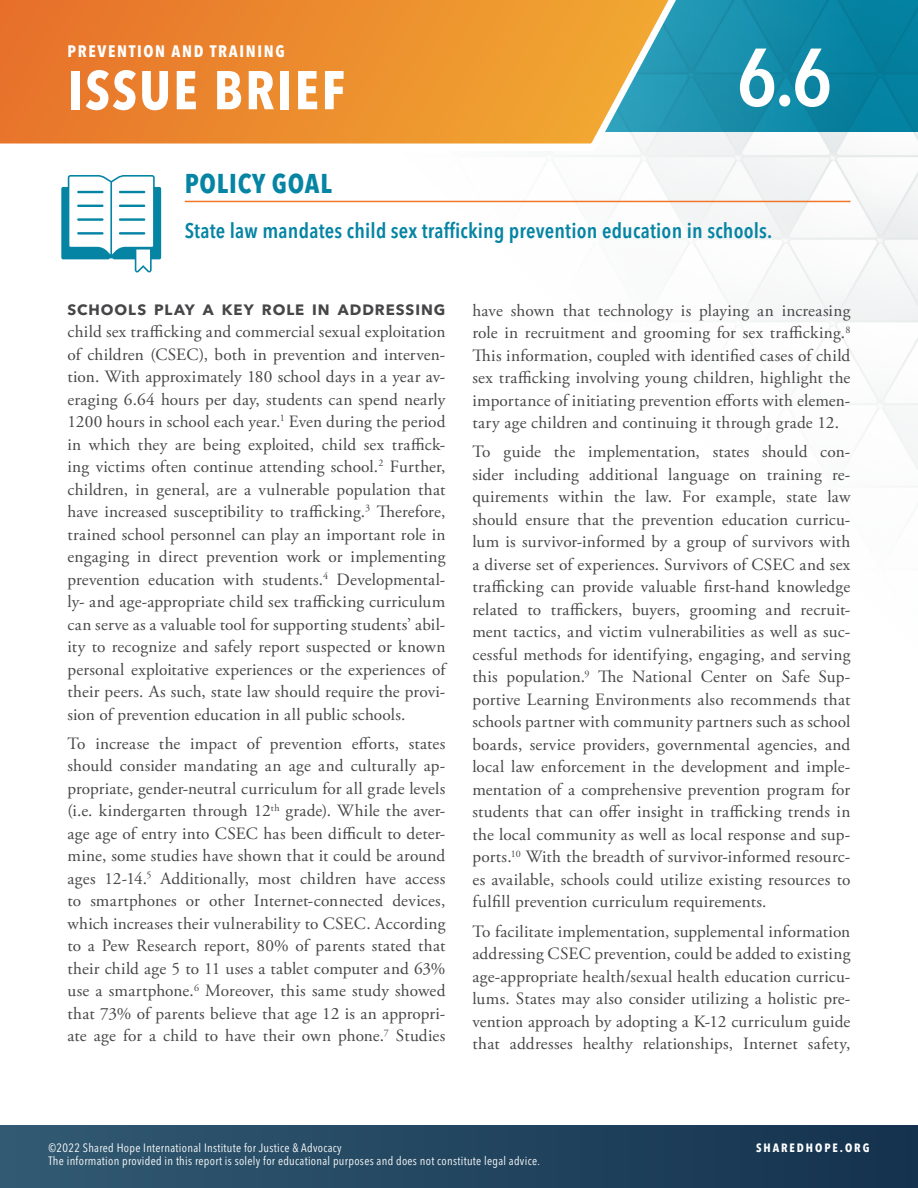
<style>
.page{position:relative;width:918px;height:1188px;background:#fff}
.page>*{position:absolute;margin:0;border:0;box-sizing:border-box;transform-origin:0 0}
.t1{font:600 condensed 81px "Avenir Next LT Pro";color:#fff}
.t2{font:700 condensed 54px "Avenir Next LT Pro";letter-spacing:.04em;color:#fff}
.t3{font:700 condensed 27px "Avenir Next LT Pro";letter-spacing:.03em;color:#0584a4}
.t4{font:600 condensed 21px "Avenir Next LT Pro";letter-spacing:.01em;color:#0584a4}
.t5{font:17.25px/22.5px "Adobe Garamond Pro";color:#464547;text-align:justify}
.t6{font:700 condensed 16.5px "Avenir Next LT Pro";letter-spacing:.1em;color:#fff}
.t7{font:700 15px "Avenir Next LT Pro";letter-spacing:.06em;color:#464547}
.t8{font:condensed 12px "Avenir Next LT Pro";letter-spacing:.025em;color:#fff}
.t9{font:700 condensed 12px "Avenir Next LT Pro";letter-spacing:.16em;color:#fff}
</style>
<div class="page">
<img style="left:221px;top:155px;width:697px;height:332px">
<div style="left:0;top:1126px;width:918px;height:62px;background:linear-gradient(to right,#325a72,#14324d)"></div>
<hr style="left:185px;top:201px;width:665px;height:1px;background:#f0772a">
<svg style="left:61px;top:175px;width:100px;height:97px"></svg>
<hr style="left:77px;top:191px;width:27px;height:2px;background:#0584a4">
<hr style="left:77px;top:205px;width:27px;height:2px;background:#0584a4">
<hr style="left:77px;top:218px;width:27px;height:3px;background:#0584a4">
<hr style="left:77px;top:232px;width:27px;height:3px;background:#0584a4">
<hr style="left:119px;top:191px;width:26px;height:2px;background:#0584a4">
<hr style="left:119px;top:205px;width:26px;height:2px;background:#0584a4">
<hr style="left:119px;top:218px;width:26px;height:3px;background:#0584a4">
<hr style="left:119px;top:232px;width:26px;height:3px;background:#0584a4">
<svg style="left:0;top:0;width:918px;height:155px;background:#b59763"></svg>
<p class="t6" style="left:68px;top:41px;width:219px">PREVENTION AND TRAINING</p>
<h2 class="t2" style="left:68px;top:57px;width:279px">ISSUE BRIEF</h2>
<h1 class="t1" style="left:737px;top:28px;width:97px">6.6</h1>
<h3 class="t3" style="left:185px;top:167px;width:149px">POLICY GOAL</h3>
<p class="t4" style="left:185px;top:218px;width:589px">State law mandates child sex trafficking prevention education in schools.</p>
<p class="t7" style="left:68px;top:300px;width:379px">SCHOOLS PLAY A KEY ROLE IN ADDRESSING</p>
<p class="t5" style="left:67px;top:321px;width:381px">child sex trafficking and commercial sexual exploitation of children (CSEC), both in prevention and interven&shy;tion. With approximately 180 school days in a year av&shy;eraging 6.64 hours per day, students can spend nearly 1200 hours in school each year.<sup>1</sup> Even during the period in which they are being exploited, child sex traffick&shy;ing victims often continue attending school.<sup>2</sup> Further, children, in general, are a vulnerable population that have increased susceptibility to trafficking.<sup>3</sup> Therefore, trained school personnel can play an important role in engaging in direct prevention work or implementing prevention education with students.<sup>4</sup> Developmental&shy;ly- and age-appropriate child sex trafficking curriculum can serve as a valuable tool for supporting students’ abil&shy;ity to recognize and safely report suspected or known personal exploitative experiences or the experiences of their peers. As such, state law should require the provi&shy;sion of prevention education in all public schools.</p>
<p class="t5" style="left:67px;top:733px;width:380px">To increase the impact of prevention efforts, states should consider mandating an age and culturally ap&shy;propriate, gender-neutral curriculum for all grade levels (i.e. kindergarten through 12<sup>th</sup> grade). While the aver&shy;age age of entry into CSEC has been difficult to deter&shy;mine, some studies have shown that it could be around ages 12-14.<sup>5</sup> Additionally, most children have access to smartphones or other Internet-connected devices, which increases their vulnerability to CSEC. According to a Pew Research report, 80% of parents stated that their child age 5 to 11 uses a tablet computer and 63% use a smartphone.<sup>6</sup> Moreover, this same study showed that 73% of parents believe that age 12 is an appropri&shy;ate age for a child to have their own phone.<sup>7</sup> Studies</p>
<p class="t5" style="left:472px;top:300px;width:380px">have shown that technology is playing an increasing role in recruitment and grooming for sex trafficking.<sup>8<br></sup>This information, coupled with identified cases of child sex trafficking involving young children, highlight the importance of initiating prevention efforts with elemen&shy;tary age children and continuing it through grade 12.</p>
<p class="t5" style="left:472px;top:441px;width:380px">To guide the implementation, states should con&shy;sider including additional language on training re&shy;quirements within the law. For example, state law should ensure that the prevention education curricu&shy;lum is survivor-informed by a group of survivors with a diverse set of experiences. Survivors of CSEC and sex trafficking can provide valuable first-hand knowledge related to traffickers, buyers, grooming and recruit&shy;ment tactics, and victim vulnerabilities as well as suc&shy;cessful methods for identifying, engaging, and serving this population.<sup>9</sup> The National Center on Safe Sup&shy;portive Learning Environments also recommends that schools partner with community partners such as school boards, service providers, governmental agencies, and local law enforcement in the development and imple&shy;mentation of a comprehensive prevention program for students that can offer insight in trafficking trends in the local community as well as local response and sup&shy;ports.<sup>10</sup> With the breadth of survivor-informed resourc&shy;es available, schools could utilize existing resources to fulfill prevention curriculum requirements.</p>
<p class="t5" style="left:472px;top:921px;width:380px">To facilitate implementation, supplemental information addressing CSEC prevention, could be added to existing age-appropriate health/sexual health education curricu&shy;lums. States may also consider utilizing a holistic pre&shy;vention approach by adopting a K-12 curriculum guide that addresses healthy relationships, Internet safety,</p>
<p class="t8" style="left:49px;top:1140px;width:295px">©2022 Shared Hope International Institute for Justice &amp; Advocacy</p>
<p class="t9" style="left:756px;top:1140px;width:115px">SHAREDHOPE.ORG</p>
<p class="t8" style="left:49px;top:1154px;width:493px">The information provided in this report is solely for educational purposes and does not constitute legal advice.</p>
</div>
